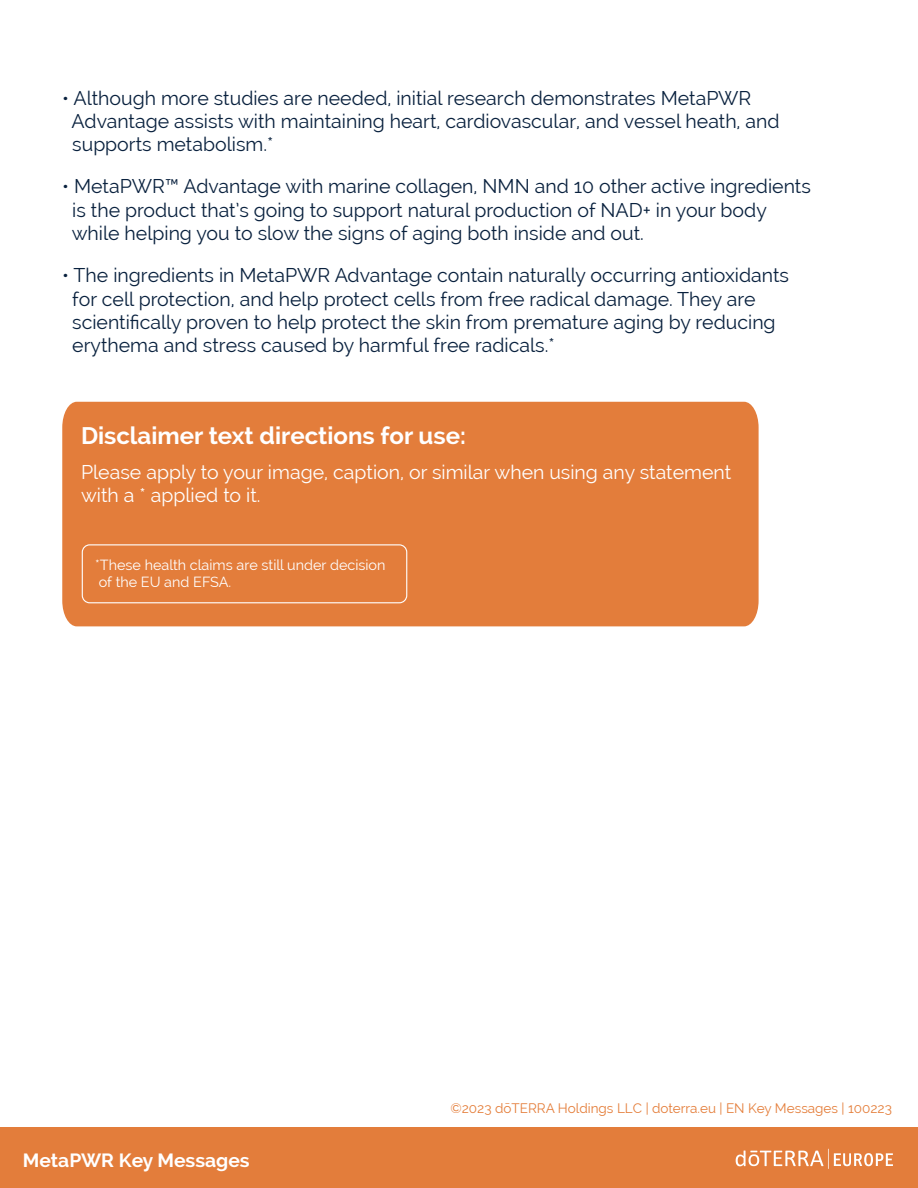
<style>
.page{position:relative;width:918px;height:1188px;background:#fff}
.page>*{position:absolute;margin:0;border:0;box-sizing:border-box;transform-origin:0 0}
.t1{font:700 24px "Raleway";color:#fff}
.t2{font:19.5px "Raleway";color:#09213e}
.t3{font:19.5px/23.4px "Raleway";color:#fff}
.t4{font:700 19.2px "Raleway";color:#fff}
.t5{font:14.4px "Raleway";color:#fff}
.t6{font:13.5px "Raleway";color:#e47d39}
</style>
<div class="page">
<div style="left:0;top:1127px;width:918px;height:61px;background:#e37d3b"></div>
<svg style="left:736px;top:1149px;width:157px;height:20px"></svg>
<div style="left:62px;top:402px;width:697px;height:224px;background:#e37d3b"></div>
<div style="left:82px;top:544px;width:325px;height:59px;border:1px solid #fff;border-radius:7px"></div>
<p class="t2" style="left:62px;top:86px;width:691px">• Although more studies are needed, initial research demonstrates MetaPWR</p>
<p class="t2" style="left:72px;top:110px;width:710px">Advantage assists with maintaining heart, cardiovascular, and vessel heath, and</p>
<p class="t2" style="left:72px;top:133px;width:203px">supports metabolism.*</p>
<p class="t2" style="left:62px;top:175px;width:750px">• MetaPWR™ Advantage with marine collagen, NMN and 10 other active ingredients</p>
<p class="t2" style="left:72px;top:199px;width:696px">is the product that’s going to support natural production of NAD+ in your body</p>
<p class="t2" style="left:72px;top:222px;width:574px">while helping you to slow the signs of aging both inside and out.</p>
<p class="t2" style="left:62px;top:264px;width:728px">• The ingredients in MetaPWR Advantage contain naturally occurring antioxidants</p>
<p class="t2" style="left:72px;top:287px;width:685px">for cell protection, and help protect cells from free radical damage. They are</p>
<p class="t2" style="left:72px;top:311px;width:705px">scientifically proven to help protect the skin from premature aging by reducing</p>
<p class="t2" style="left:72px;top:334px;width:484px">erythema and stress caused by harmful free radicals.*</p>
<p class="t1" style="left:81px;top:422px;width:386px">Disclaimer text directions for use:</p>
<p class="t3" style="left:81px;top:460px;width:652px">Please apply to your image, caption, or similar when using any statement with a * applied to it.</p>
<p class="t5" style="left:95px;top:556px;width:292px">*These health claims are still under decision</p>
<p class="t5" style="left:99px;top:573px;width:134px">of the EU and EFSA.</p>
<p class="t4" style="left:23px;top:1149px;width:228px">MetaPWR Key Messages</p>
<p class="t6" style="left:450px;top:1101px;width:443px">©2023 dōTERRA Holdings LLC | doterra.eu | EN Key Messages | 100223</p>
</div>
